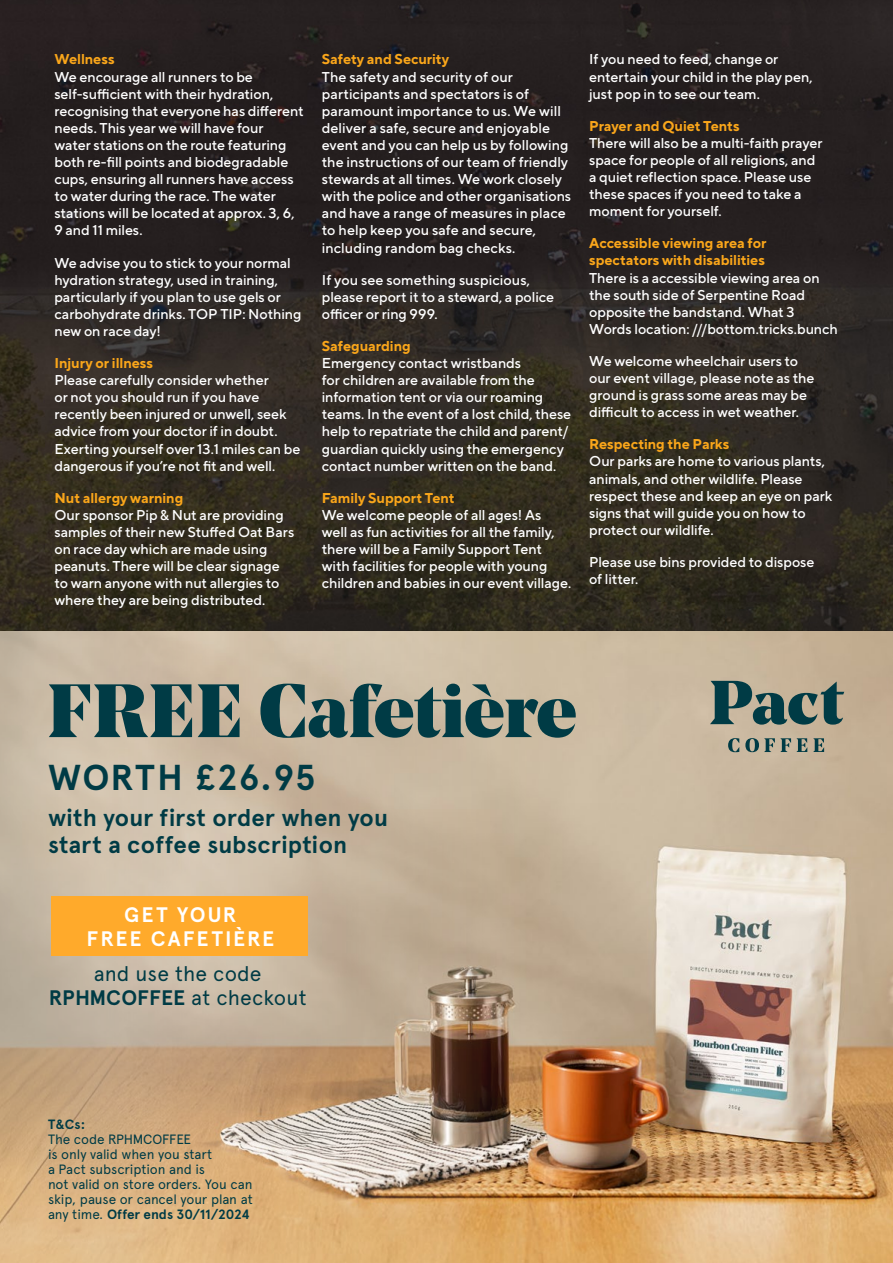
<style>
.page{position:relative;width:893px;height:1263px;background:#fff}
.page>*{position:absolute;margin:0;border:0;box-sizing:border-box;transform-origin:0 0}
.t1{font:900 75px "Noe Display";color:#003b45}
.t2{font:700 36px "Apercu Pro";letter-spacing:.03em;color:#003b45}
.t3{font:700 24px/27px "Apercu Pro";letter-spacing:.005em;color:#003b45}
.t4{font:21px/24px "Apercu Pro";color:#003b45;text-align:center}
.t5{font:700 21px/24px "Apercu Pro";letter-spacing:.09em;color:#fff;text-align:center}
.Body{font:500 14.25px/17.1px "TT Norms Pro";color:#fff}
.Body_Header{font:700 14.25px/17.1px "TT Norms Pro";color:#faa61a}
.t6{font:13.5px/15px "Apercu Pro";letter-spacing:-.01em;color:#003b45}
.s1{font-weight:700}
</style>
<div class="page">
<img style="left:0;top:0;width:893px;height:1263px">
<svg style="left:0;top:631px;width:646px;height:632px;background:#c5ac8e"></svg>
<svg style="left:710px;top:681px;width:134px;height:44px;background:#6a7b72"></svg>
<svg style="left:728px;top:738px;width:11px;height:14px"></svg>
<svg style="left:745px;top:738px;width:62px;height:14px"></svg>
<svg style="left:813px;top:738px;width:11px;height:14px"></svg>
<div style="left:51px;top:897px;width:256px;height:59px;background:#ffaa2b"></div>
<p class="Body_Header" style="left:54px;top:50px;width:62px">Wellness</p>
<p class="Body" style="left:54px;top:67px;width:251px">We encourage all runners to be self-sufficient with their hydration, recognising that everyone has different needs. This year we will have four<br>water stations on the route featuring both re-fill points and biodegradable cups, ensuring all runners have access to water during the race. The water stations will be located at approx. 3, 6, 9 and 11 miles.</p>
<p class="Body" style="left:54px;top:253px;width:248px">We advise you to stick to your normal hydration strategy, used in training, particularly if you plan to use gels or carbohydrate drinks. TOP TIP: Nothing new on race day!</p>
<p class="Body_Header" style="left:54px;top:354px;width:100px">Injury or illness</p>
<p class="Body" style="left:54px;top:371px;width:248px">Please carefully consider whether<br>or not you should run if you have recently been injured or unwell, seek advice from your doctor if in doubt.<br>Exerting yourself over 13.1 miles can be dangerous if you’re not fit and well.</p>
<p class="Body_Header" style="left:54px;top:489px;width:130px">Nut allergy warning</p>
<p class="Body" style="left:54px;top:506px;width:241px">Our sponsor Pip &amp; Nut are providing samples of their new Stuffed Oat Bars on race day which are made using peanuts. There will be clear signage to warn anyone with nut allergies to where they are being distributed.</p>
<p class="Body_Header" style="left:322px;top:50px;width:129px">Safety and Security</p>
<p class="Body" style="left:322px;top:67px;width:251px">The safety and security of our participants and spectators is of paramount importance to us. We will deliver a safe, secure and enjoyable event and you can help us by following the instructions of our team of friendly stewards at all times. We work closely with the police and other organisations and have a range of measures in place to help keep you safe and secure, including random bag checks.</p>
<p class="Body" style="left:322px;top:271px;width:234px">If you see something suspicious, please report it to a steward, a police officer or ring 999.</p>
<p class="Body_Header" style="left:322px;top:337px;width:90px">Safeguarding</p>
<p class="Body" style="left:322px;top:354px;width:251px">Emergency contact wristbands<br>for children are available from the information tent or via our roaming teams. In the event of a lost child, these help to repatriate the child and parent/ guardian quickly using the emergency contact number written on the band.</p>
<p class="Body_Header" style="left:322px;top:489px;width:134px">Family Support Tent</p>
<p class="Body" style="left:322px;top:506px;width:251px">We welcome people of all ages! As<br>well as fun activities for all the family, there will be a Family Support Tent with facilities for people with young children and babies in our event village.</p>
<p class="Body" style="left:589px;top:50px;width:225px">If you need to feed, change or entertain your child in the play pen, just pop in to see our team.</p>
<p class="Body_Header" style="left:589px;top:117px;width:152px">Prayer and Quiet Tents</p>
<p class="Body" style="left:589px;top:134px;width:235px">There will also be a multi-faith prayer space for people of all religions, and a quiet reflection space. Please use these spaces if you need to take a moment for yourself.</p>
<p class="Body_Header" style="left:589px;top:234px;width:179px">Accessible viewing area for spectators with disabilities</p>
<p class="Body" style="left:589px;top:268px;width:250px">There is a accessible viewing area on the south side of Serpentine Road opposite the bandstand. What 3<br>Words location: ///bottom.tricks.bunch</p>
<p class="Body" style="left:589px;top:352px;width:227px">We welcome wheelchair users to our event village, please note as the ground is grass some areas may be difficult to access in wet weather.</p>
<p class="Body_Header" style="left:589px;top:435px;width:142px">Respecting the Parks</p>
<p class="Body" style="left:589px;top:452px;width:245px">Our parks are home to various plants, animals, and other wildlife. Please respect these and keep an eye on park signs that will guide you on how to protect our wildlife.</p>
<p class="Body" style="left:589px;top:553px;width:227px">Please use bins provided to dispose of litter.</p>
<p class="t1" style="left:48px;top:661px;width:531px">FREE Cafetière</p>
<p class="t2" style="left:48px;top:750px;width:269px">WORTH £26.95</p>
<p class="t3" style="left:48px;top:804px;width:342px">with your first order when you start a coffee subscription</p>
<p class="t5" style="left:87px;top:902px;width:189px">GET YOUR<br>FREE CAFETIÈRE</p>
<p class="t4" style="left:49px;top:960px;width:259px">and use the code<br><span class="s1">RPHMCOFFEE</span> at checkout</p>
<p class="t6" style="left:48px;top:1116px;width:206px"><span class="s1">T&amp;Cs:<br></span>The code RPHMCOFFEE<br>is only valid when you start<br>a Pact subscription and is<br>not valid on store orders. You can skip, pause or cancel your plan at any time. <span class="s1">Offer ends 30/11/2024</span></p>
</div>
